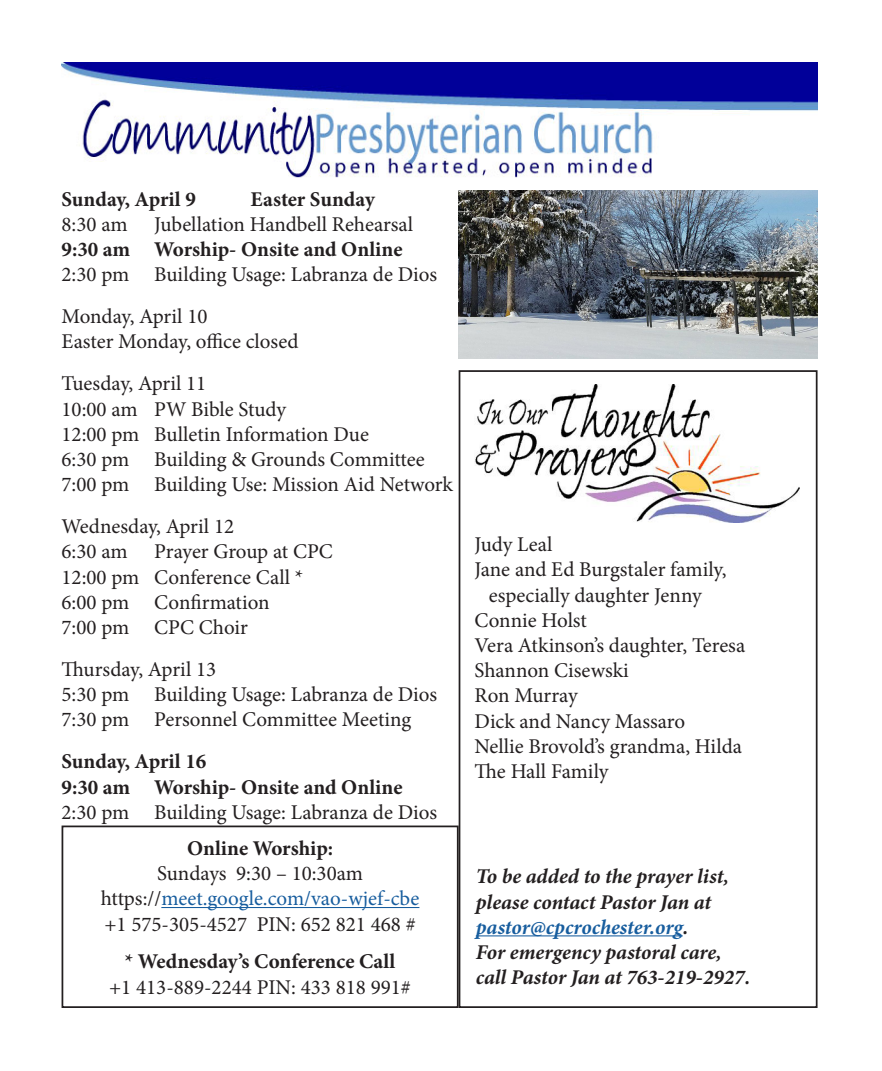
<style>
.page{position:relative;width:882px;height:1071px;background:#fff}
.page>*{position:absolute;margin:0;border:0;box-sizing:border-box;transform-origin:0 0}
.t1{font:21px "Minion Pro";color:#231f20}
.t2{font:700 21px "Minion Pro";color:#231f20}
.t3{font:italic 700 21px "Minion Pro";letter-spacing:-.005em;color:#231f20}
.t4{font:21px "Minion Pro";color:#175d9e}
.t5{font:italic 700 21px "Minion Pro";color:#175d9e}
.s1{color:#231f20}
</style>
<div class="page">
<div style="left:459px;top:370px;width:359px;height:638px;border:2px solid #231f20"></div>
<img style="left:62px;top:63px;width:756px;height:115px">
<hr style="left:161px;top:907px;width:258px;height:1px;background:#175d9e">
<div style="left:62px;top:826px;width:397px;height:182px;border:2px solid #231f20"></div>
<hr style="left:476px;top:935px;width:207px;height:1px;background:#175d9e">
<img style="left:459px;top:190px;width:359px;height:169px">
<img style="left:475px;top:384px;width:324px;height:138px">
<p class="t2" style="left:62px;top:184px;width:136px">Sunday, April 9</p>
<p class="t2" style="left:251px;top:184px;width:126px">Easter Sunday</p>
<p class="t1" style="left:62px;top:210px;width:68px">8:30 am</p>
<p class="t1" style="left:154px;top:210px;width:260px">Jubellation Handbell Rehearsal</p>
<p class="t2" style="left:62px;top:234px;width:342px">9:30 am Worship- Onsite and Online</p>
<p class="t1" style="left:62px;top:260px;width:377px">2:30 pm Building Usage: Labranza de Dios</p>
<p class="t1" style="left:62px;top:302px;width:147px">Monday, April 10</p>
<p class="t1" style="left:62px;top:328px;width:238px">Easter Monday, office closed</p>
<p class="t1" style="left:62px;top:370px;width:146px">Tuesday, April 11</p>
<p class="t1" style="left:62px;top:395px;width:226px">10:00 am PW Bible Study</p>
<p class="t1" style="left:62px;top:420px;width:309px">12:00 pm Bulletin Information Due</p>
<p class="t1" style="left:62px;top:445px;width:365px">6:30 pm Building &amp; Grounds Committee</p>
<p class="t1" style="left:62px;top:470px;width:393px">7:00 pm Building Use: Mission Aid Network</p>
<p class="t1" style="left:62px;top:512px;width:174px">Wednesday, April 12</p>
<p class="t1" style="left:62px;top:538px;width:68px">6:30 am</p>
<p class="t1" style="left:154px;top:538px;width:180px">Prayer Group at CPC</p>
<p class="t1" style="left:62px;top:563px;width:243px">12:00 pm Conference Call *</p>
<p class="t1" style="left:62px;top:588px;width:210px">6:00 pm Confirmation</p>
<p class="t1" style="left:62px;top:613px;width:188px">7:00 pm CPC Choir</p>
<p class="t1" style="left:62px;top:655px;width:156px">Thursday, April 13</p>
<p class="t1" style="left:62px;top:680px;width:377px">5:30 pm Building Usage: Labranza de Dios</p>
<p class="t1" style="left:62px;top:706px;width:351px">7:30 pm Personnel Committee Meeting</p>
<p class="t2" style="left:62px;top:747px;width:146px">Sunday, April 16</p>
<p class="t2" style="left:62px;top:772px;width:342px">9:30 am Worship- Onsite and Online</p>
<p class="t1" style="left:62px;top:798px;width:377px">2:30 pm Building Usage: Labranza de Dios</p>
<p class="t2" style="left:187px;top:834px;width:148px">Online Worship:</p>
<p class="t1" style="left:157px;top:859px;width:207px">Sundays 9:30 – 10:30am</p>
<p class="t4" style="left:101px;top:885px;width:320px"><span class="s1">https://</span>meet.google.com/vao-wjef-cbe</p>
<p class="t1" style="left:104px;top:910px;width:313px">+1 575-305-4527 PIN: 652 821 468 #</p>
<p class="t2" style="left:125px;top:947px;width:272px">* Wednesday’s Conference Call</p>
<p class="t1" style="left:109px;top:973px;width:303px">+1 413-889-2244 PIN: 433 818 991#</p>
<p class="t1" style="left:475px;top:530px;width:79px">Judy Leal</p>
<p class="t1" style="left:475px;top:556px;width:253px">Jane and Ed Burgstaler family,</p>
<p class="t1" style="left:489px;top:581px;width:214px">especially daughter Jenny</p>
<p class="t1" style="left:475px;top:606px;width:114px">Connie Holst</p>
<p class="t1" style="left:475px;top:631px;width:272px">Vera Atkinson’s daughter, Teresa</p>
<p class="t1" style="left:475px;top:656px;width:156px">Shannon Cisewski</p>
<p class="t1" style="left:475px;top:682px;width:105px">Ron Murray</p>
<p class="t1" style="left:475px;top:707px;width:212px">Dick and Nancy Massaro</p>
<p class="t1" style="left:475px;top:732px;width:269px">Nellie Brovold’s grandma, Hilda</p>
<p class="t1" style="left:475px;top:757px;width:135px">The Hall Family</p>
<p class="t3" style="left:476px;top:862px;width:255px">To be added to the prayer list,</p>
<p class="t3" style="left:476px;top:887px;width:237px">please contact Pastor Jan at</p>
<p class="t5" style="left:476px;top:912px;width:214px">pastor@cpcrochester.org<span class="s1">.</span></p>
<p class="t3" style="left:476px;top:937px;width:247px">For emergency pastoral care,</p>
<p class="t3" style="left:476px;top:963px;width:276px">call Pastor Jan at 763-219-2927.</p>
</div>
